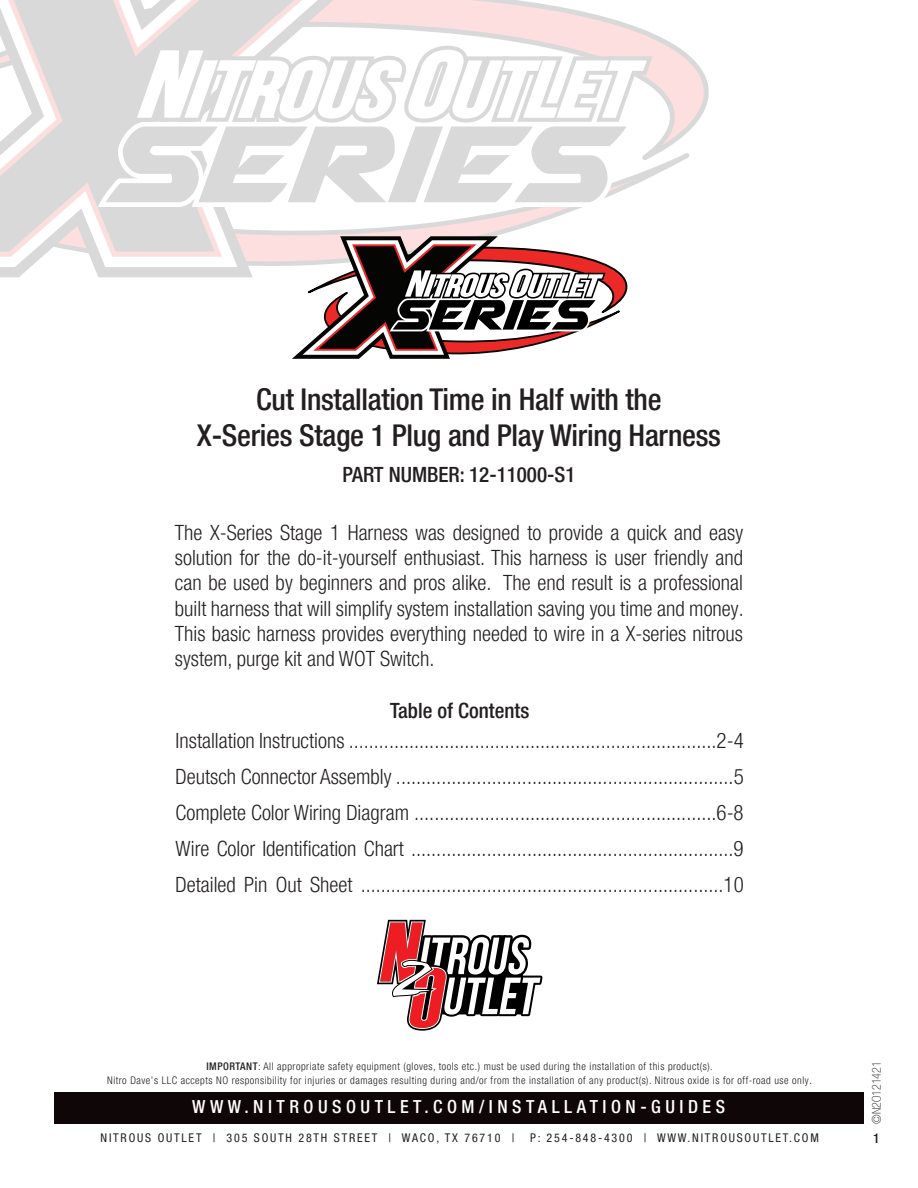
<style>
.page{position:relative;width:918px;height:1188px;background:#fff}
.page>*{position:absolute;margin:0;border:0;box-sizing:border-box;transform-origin:0 0}
.t1{font:500 condensed 30px "Helvetica Neue LT Pro";letter-spacing:-.01em;color:#231f20}
.t2{font:300 condensed 21px/25.2px "Helvetica Neue LT Pro";color:#231f20;text-align:justify}
.t3{font:500 condensed 21px "Helvetica Neue LT Pro";color:#231f20}
.t4{font:500 condensed 18px "Helvetica Neue LT Pro";letter-spacing:.25em;color:#fff}
.t5{font:500 condensed 13.5px "Helvetica Neue LT Pro";color:#231f20}
.t6{font:condensed 12px "Helvetica Neue LT Pro";letter-spacing:.15em;color:#231f20}
.t7{font:100 condensed 12px "Helvetica Neue LT Pro";color:#231f20}
.t8{font:300 condensed 10.5px/13.5px "Helvetica Neue LT Pro";letter-spacing:.05em;color:#231f20;text-align:center}
.s1{font-weight:500}
</style>
<div class="page">
<div style="left:54px;top:1093px;width:810px;height:31px;background:#0e0607"></div>
<svg style="left:376px;top:0;width:331px;height:81px"></svg>
<svg style="left:658px;top:81px;width:51px;height:92px"></svg>
<svg style="left:0;top:0;width:349px;height:267px;fill:#d9d9d9"></svg>
<svg style="left:90px;top:29px;width:568px;height:330px"></svg>
<svg style="left:377px;top:920px;width:166px;height:111px"></svg>
<p class="t1" style="left:256px;top:381px;width:407px">Cut Installation Time in Half with the</p>
<p class="t1" style="left:197px;top:417px;width:526px">X-Series Stage 1 Plug and Play Wiring Harness</p>
<p class="t3" style="left:342px;top:462px;width:235px">PART NUMBER: 12-11000-S1</p>
<p class="t2" style="left:175px;top:520px;width:570px">The X-Series Stage 1 Harness was designed to provide a quick and easy solution for the do-it-yourself enthusiast. This harness is user friendly and can be used by beginners and pros alike. The end result is a professional built harness that will simplify system installation saving you time and money.<br>This basic harness provides everything needed to wire in a X-series nitrous system, purge kit and WOT Switch.</p>
<p class="t3" style="left:390px;top:698px;width:141px">Table of Contents</p>
<p class="t2" style="left:176px;top:728px;width:570px">Installation Instructions .........................................................................2-4</p>
<p class="t2" style="left:176px;top:764px;width:570px">Deutsch Connector Assembly ...................................................................5</p>
<p class="t2" style="left:176px;top:794px;width:570px;line-height:36px">Complete Color Wiring Diagram ............................................................6-8<br>Wire Color Identification Chart ................................................................9<br>Detailed Pin Out Sheet ........................................................................10</p>
<p class="t8" style="left:107px;top:1060px;width:706px"><span class="s1">IMPORTANT</span>: All appropriate safety equipment (gloves, tools etc.) must be used during the installation of this product(s).<br>Nitro Dave’s LLC accepts NO responsibility for injuries or damages resulting during and/or from the installation of any product(s). Nitrous oxide is for off-road use only.</p>
<p class="t4" style="left:192px;top:1096px;width:534px">WWW.NITROUSOUTLET.COM/INSTALLATION-GUIDES</p>
<p class="t6" style="left:101px;top:1131px;width:415px">NITROUS OUTLET | 305 SOUTH 28TH STREET | WACO, TX 76710 |</p>
<p class="t6" style="left:530px;top:1131px;width:290px">P: 254-848-4300 | WWW.NITROUSOUTLET.COM</p>
<p class="t7" style="left:870px;top:1124px;width:64px;rotate:-90deg">©N2O121421</p>
<p class="t5" style="left:873px;top:1131px;width:8px">1</p>
</div>
